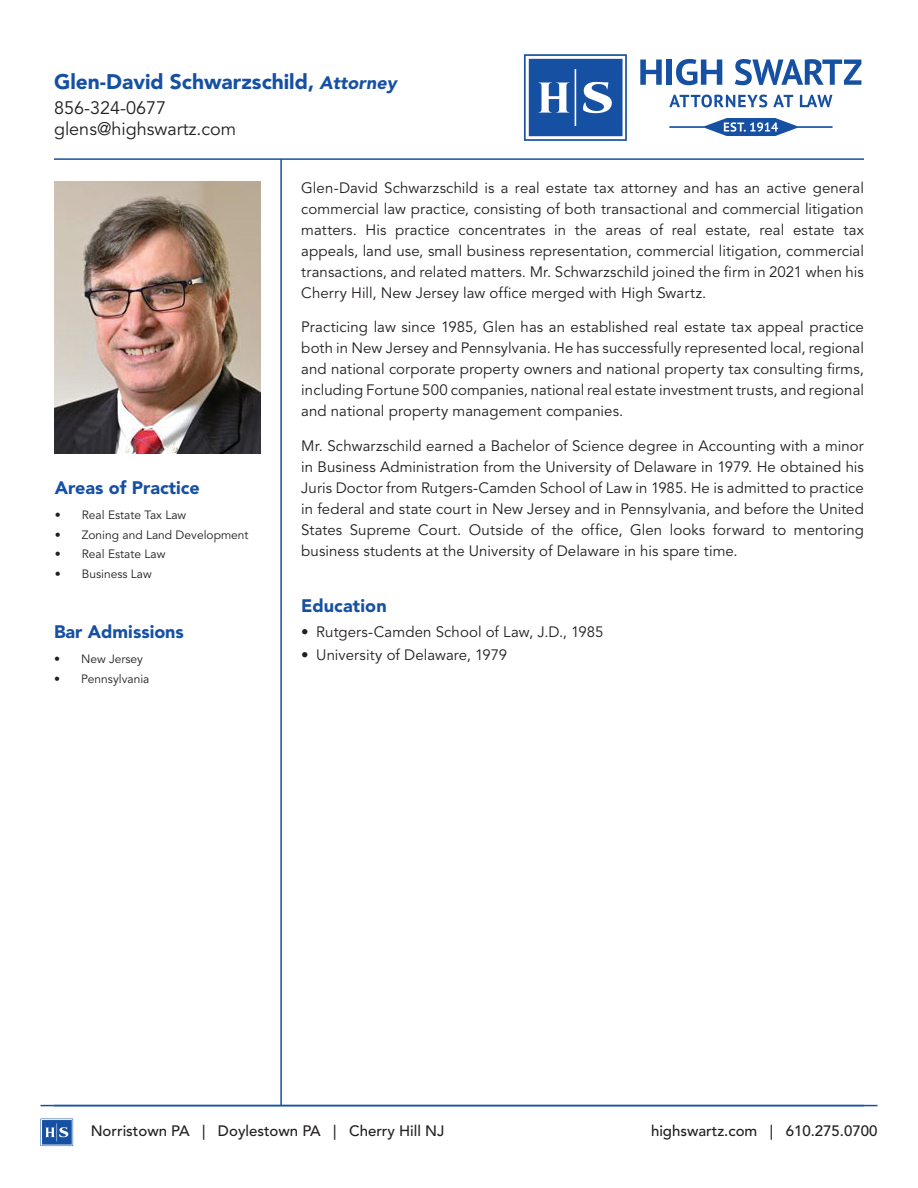
<style>
.page{position:relative;width:918px;height:1188px;background:#fff}
.page>*{position:absolute;margin:0;border:0;box-sizing:border-box;transform-origin:0 0}
.t1{font:900 21px "Avenir LT Std";color:#1650a3}
.t2{font:900 18px "Avenir LT Std";color:#1650a3}
.t3{font:18px/21.6px "Avenir LT Std";color:#231f20}
.t4{font:15px/21px "Avenir LT Std";letter-spacing:.005em;color:#231f20;text-align:justify}
.t5{font:500 15px "Avenir LT Std";color:#231f20}
.t6{font:12px "Avenir LT Std";color:#231f20}
.s1{font-style:italic;font-size:18px}
</style>
<div class="page">
<hr style="left:40px;top:1105px;width:838px;height:1px;background:#1650a3">
<svg style="left:40px;top:1119px;width:33px;height:27px"></svg>
<img style="left:54px;top:182px;width:206px;height:271px">
<hr style="left:54px;top:158px;width:810px;height:2px;background:#1650a3">
<hr style="left:280px;top:159px;width:2px;height:947px;background:#1650a3">
<svg style="left:524px;top:54px;width:103px;height:87px"></svg>
<svg style="left:640px;top:60px;width:22px;height:25px"></svg>
<div style="left:667px;top:60px;width:5px;height:25px;background:#1650a3"></div>
<svg style="left:676px;top:59px;width:46px;height:26px"></svg>
<svg style="left:735px;top:59px;width:126px;height:26px"></svg>
<svg style="left:669px;top:95px;width:98px;height:12px"></svg>
<svg style="left:773px;top:95px;width:20px;height:12px"></svg>
<svg style="left:800px;top:95px;width:32px;height:12px"></svg>
<svg style="left:669px;top:118px;width:164px;height:18px"></svg>
<h1 class="t1" style="left:54px;top:69px;width:344px">Glen-David Schwarzschild, <span class="s1">Attorney</span></h1>
<p class="t3" style="left:54px;top:97px;width:184px">856-324-0677 glens@highswartz.com</p>
<p class="t2" style="left:55px;top:476px;width:146px">Areas of Practice</p>
<p class="t6" style="left:55px;top:508px;width:133px">• Real Estate Tax Law</p>
<p class="t6" style="left:55px;top:528px;width:195px">• Zoning and Land Development</p>
<p class="t6" style="left:55px;top:547px;width:112px">• Real Estate Law</p>
<p class="t6" style="left:55px;top:567px;width:99px">• Business Law</p>
<p class="t2" style="left:54px;top:621px;width:131px">Bar Admissions</p>
<p class="t6" style="left:54px;top:652px;width:91px">• New Jersey</p>
<p class="t6" style="left:54px;top:672px;width:97px">• Pennsylvania</p>
<p class="t4" style="left:301px;top:178px;width:564px">Glen-David Schwarzschild is a real estate tax attorney and has an active general commercial law practice, consisting of both transactional and commercial litigation matters. His practice concentrates in the areas of real estate, real estate tax appeals, land use, small business representation, commercial litigation, commercial transactions, and related matters. Mr. Schwarzschild joined the firm in 2021 when his Cherry Hill, New Jersey law office merged with High Swartz.</p>
<p class="t4" style="left:301px;top:317px;width:564px">Practicing law since 1985, Glen has an established real estate tax appeal practice both in New Jersey and Pennsylvania. He has successfully represented local, regional and national corporate property owners and national property tax consulting firms, including Fortune 500 companies, national real estate investment trusts, and regional and national property management companies.</p>
<p class="t4" style="left:301px;top:436px;width:564px">Mr. Schwarzschild earned a Bachelor of Science degree in Accounting with a minor in Business Administration from the University of Delaware in 1979. He obtained his Juris Doctor from Rutgers-Camden School of Law in 1985. He is admitted to practice in federal and state court in New Jersey and in Pennsylvania, and before the United States Supreme Court. Outside of the office, Glen looks forward to mentoring business students at the University of Delaware in his spare time.</p>
<p class="t2" style="left:301px;top:595px;width:87px">Education</p>
<p class="t4" style="left:301px;top:621px;width:304px">• Rutgers-Camden School of Law, J.D., 1985</p>
<p class="t4" style="left:301px;top:645px;width:207px">• University of Delaware, 1979</p>
<p class="t5" style="left:91px;top:1122px;width:355px">Norristown PA | Doylestown PA | Cherry Hill NJ</p>
<p class="t5" style="left:651px;top:1122px;width:228px">highswartz.com | 610.275.0700</p>
</div>
